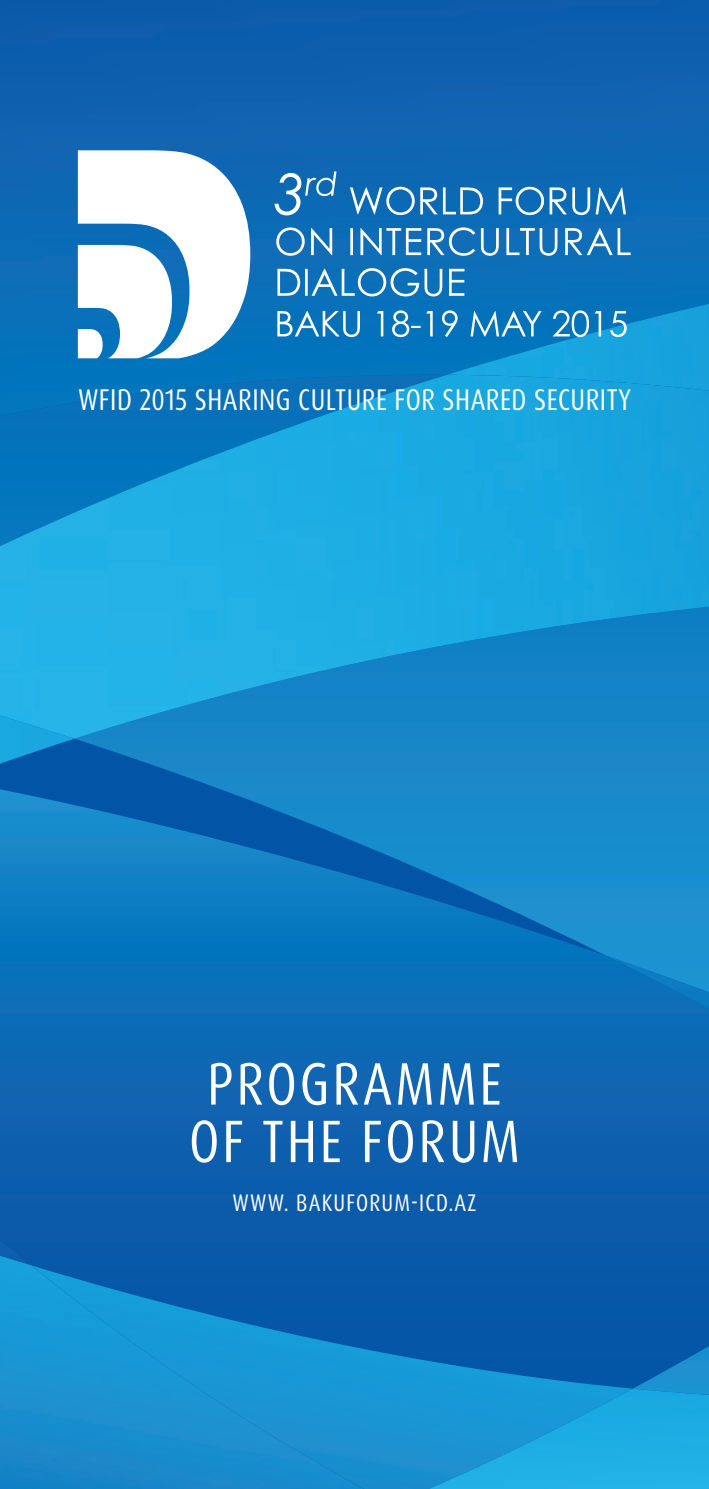
<style>
.page{position:relative;width:709px;height:1489px;background:#fff}
.page>*{position:absolute;margin:0;border:0;box-sizing:border-box;transform-origin:0 0}
.t1{font:60px/57.5px "Dax Pro";letter-spacing:.06em;color:#fff;text-align:center;scale:.83 1}
.t2{font:30px "Dax Pro";letter-spacing:.02em;color:#fff;scale:.83 1}
.t3{font:24px "Dax Pro";letter-spacing:.06em;color:#fff;scale:.83 1}
</style>
<div class="page">
<svg style="left:0;top:738px;width:709px;height:51px;background:#167ec3"></svg>
<img style="left:0;top:0;width:709px;height:375px">
<svg style="left:0;top:789px;width:709px;height:556px;background:#0d6cb6"></svg>
<img style="left:0;top:1239px;width:31px;height:16px">
<img style="left:607px;top:956px;width:102px;height:52px">
<svg style="left:0;top:738px;width:74px;height:25px;background:#0d7fc4"></svg>
<img style="left:0;top:375px;width:709px;height:363px">
<img style="left:447px;top:304px;width:262px;height:87px">
<img style="left:364px;top:1265px;width:269px;height:223px">
<img style="left:0;top:1255px;width:364px;height:233px">
<img style="left:633px;top:1345px;width:76px;height:43px">
<img style="left:428px;top:1388px;width:281px;height:100px">
<svg style="left:78px;top:150px;width:172px;height:208px"></svg>
<svg style="left:277px;top:310px;width:349px;height:27px;background:#3b92ca"></svg>
<svg style="left:277px;top:268px;width:187px;height:28px"></svg>
<svg style="left:276px;top:227px;width:354px;height:29px"></svg>
<svg style="left:274px;top:171px;width:352px;height:44px;background:#3280c0"></svg>
<p class="t2" style="left:78px;top:380px;width:668px">WFID 2015 SHARING CULTURE FOR SHARED SECURITY</p>
<h1 class="t1" style="left:189px;top:1055px;width:400px">PROGRAMME<br>OF THE FORUM</h1>
<p class="t3" style="left:233px;top:1187px;width:295px">WWW. BAKUFORUM-ICD.AZ</p>
</div>
